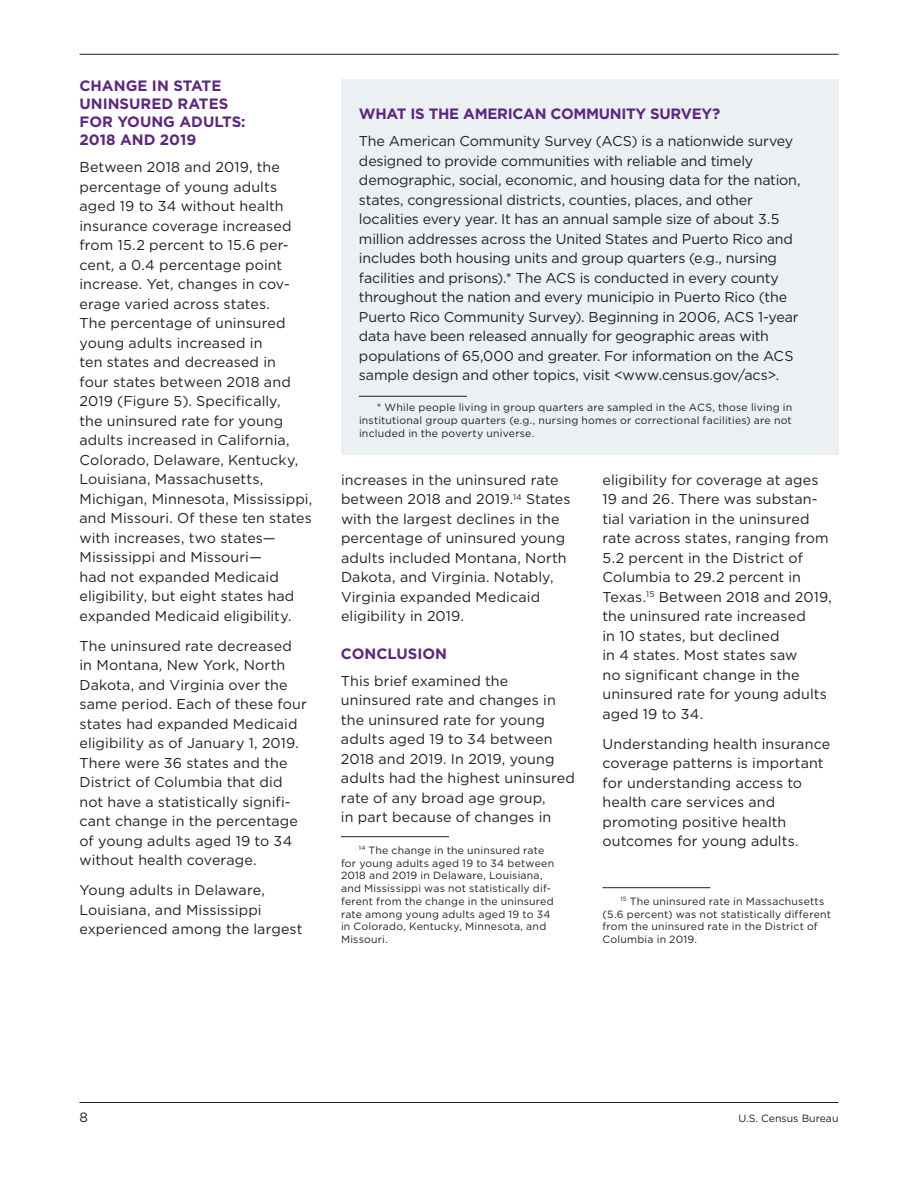
<style>
.page{position:relative;width:918px;height:1188px;background:#fff}
.page>*{position:absolute;margin:0;border:0;box-sizing:border-box;transform-origin:0 0}
.t1{font:700 15px/18px "Gotham";letter-spacing:-.01em;color:#5d277f}
.t2{font:14.25px/19.5px "Gotham";letter-spacing:.005em;color:#231f20}
.t3{font:13.5px "Gotham";color:#231f20}
.t4{font:10.5px/12.8px "Gotham";letter-spacing:.02em;color:#231f20}
.t5{font:10.5px "Gotham";color:#231f20}
</style>
<div class="page">
<hr style="left:80px;top:1102px;width:758px;height:1px;background:#231f20">
<hr style="left:80px;top:54px;width:758px;height:1px;background:#231f20">
<hr style="left:341px;top:836px;width:108px;height:1px;background:#231f20">
<hr style="left:603px;top:887px;width:108px;height:1px;background:#231f20">
<div style="left:341px;top:80px;width:497px;height:375px;background:#ebf0f3"></div>
<hr style="left:359px;top:396px;width:108px;height:1px;background:#231f20">
<p class="t1" style="left:80px;top:77px;width:168px">CHANGE IN STATE<br>UNINSURED RATES<br>FOR YOUNG ADULTS:<br>2018 AND 2019</p>
<p class="t2" style="left:80px;top:157px;width:234px">Between 2018 and 2019, the percentage of young adults aged 19 to 34 without health insurance coverage increased from 15.2 percent to 15.6 per&shy;cent, a 0.4 percentage point increase. Yet, changes in cov&shy;erage varied across states.<br>The percentage of uninsured young adults increased in<br>ten states and decreased in<br>four states between 2018 and<br>2019 (Figure 5). Specifically,<br>the uninsured rate for young adults increased in California,<br>Colorado, Delaware, Kentucky,<br>Louisiana, Massachusetts,<br>Michigan, Minnesota, Mississippi, and Missouri. Of these ten states with increases, two states—<br>Mississippi and Missouri—<br>had not expanded Medicaid eligibility, but eight states had expanded Medicaid eligibility.</p>
<p class="t2" style="left:80px;top:636px;width:229px">The uninsured rate decreased in Montana, New York, North<br>Dakota, and Virginia over the same period. Each of these four states had expanded Medicaid eligibility as of January 1, 2019.<br>There were 36 states and the<br>District of Columbia that did not have a statistically signifi&shy;cant change in the percentage of young adults aged 19 to 34 without health coverage.</p>
<p class="t2" style="left:80px;top:880px;width:225px">Young adults in Delaware,<br>Louisiana, and Mississippi experienced among the largest</p>
<p class="t1" style="left:359px;top:105px;width:363px">WHAT IS THE AMERICAN COMMUNITY SURVEY?</p>
<p class="t2" style="left:359px;top:131px;width:443px">The American Community Survey (ACS) is a nationwide survey designed to provide communities with reliable and timely demographic, social, economic, and housing data for the nation, states, congressional districts, counties, places, and other localities every year. It has an annual sample size of about 3.5 million addresses across the United States and Puerto Rico and includes both housing units and group quarters (e.g., nursing facilities and prisons).* The ACS is conducted in every county throughout the nation and every municipio in Puerto Rico (the Puerto Rico Community Survey). Beginning in 2006, ACS 1-year data have been released annually for geographic areas with populations of 65,000 and greater. For information on the ACS sample design and other topics, visit &lt;www.census.gov/acs&gt;.</p>
<p class="t4" style="left:359px;top:401px;width:435px;text-align:justify;text-indent:18px">* While people living in group quarters are sampled in the ACS, those living in institutional group quarters (e.g., nursing homes or correctional facilities) are not included in the poverty universe.</p>
<p class="t2" style="left:341px;top:469px;width:231px">increases in the uninsured rate between 2018 and 2019.<sup>14</sup> States with the largest declines in the percentage of uninsured young adults included Montana, North<br>Dakota, and Virginia. Notably,<br>Virginia expanded Medicaid eligibility in 2019.</p>
<p class="t1" style="left:341px;top:644px;width:108px">CONCLUSION</p>
<p class="t2" style="left:341px;top:671px;width:236px">This brief examined the uninsured rate and changes in the uninsured rate for young adults aged 19 to 34 between<br>2018 and 2019. In 2019, young adults had the highest uninsured rate of any broad age group,<br>in part because of changes in</p>
<p class="t4" style="left:341px;top:844px;width:215px;text-indent:18px"><sup>14</sup> The change in the uninsured rate for young adults aged 19 to 34 between 2018 and 2019 in Delaware, Louisiana, and Mississippi was not statistically dif&shy;ferent from the change in the uninsured rate among young adults aged 19 to 34 in Colorado, Kentucky, Minnesota, and Missouri.</p>
<p class="t2" style="left:602px;top:470px;width:231px">eligibility for coverage at ages<br>19 and 26. There was substan&shy;tial variation in the uninsured rate across states, ranging from<br>5.2 percent in the District of<br>Columbia to 29.2 percent in<br>Texas.<sup>15</sup> Between 2018 and 2019, the uninsured rate increased<br>in 10 states, but declined<br>in 4 states. Most states saw<br>no significant change in the uninsured rate for young adults aged 19 to 34.</p>
<p class="t2" style="left:602px;top:734px;width:229px">Understanding health insurance coverage patterns is important for understanding access to health care services and promoting positive health outcomes for young adults.</p>
<p class="t4" style="left:603px;top:895px;width:230px;text-indent:18px"><sup>15</sup> The uninsured rate in Massachusetts (5.6 percent) was not statistically different from the uninsured rate in the District of Columbia in 2019.</p>
<p class="t3" style="left:80px;top:1109px;width:10px">8</p>
<p class="t5" style="left:738px;top:1112px;width:102px">U.S. Census Bureau</p>
</div>
